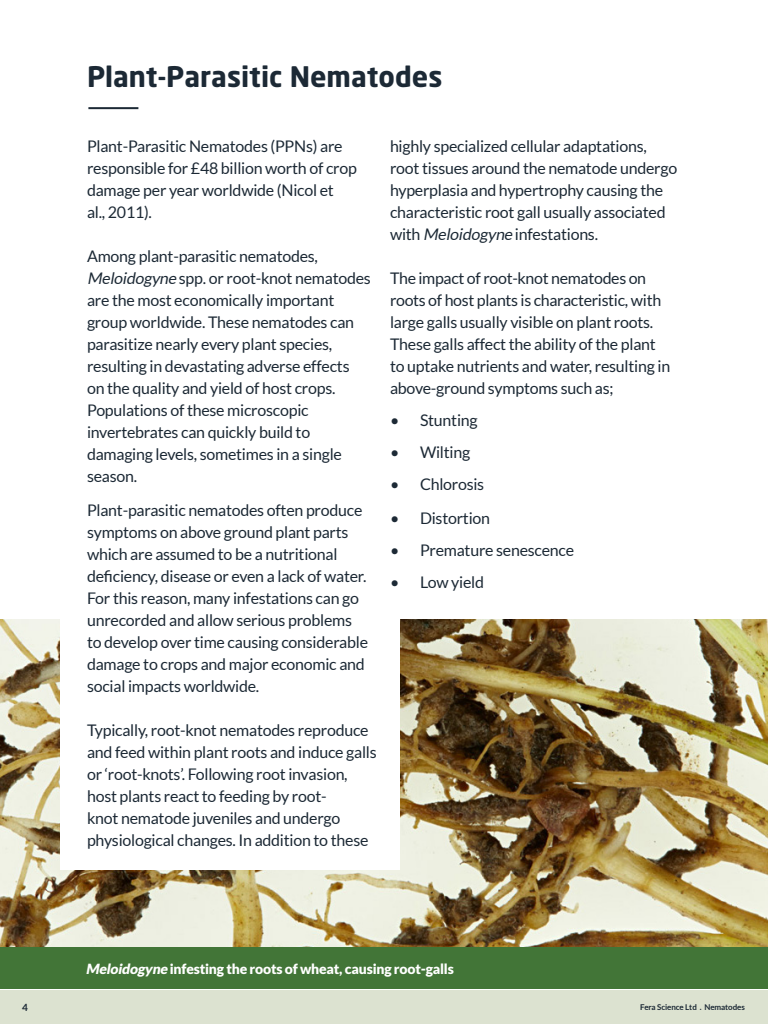
<style>
.page{position:relative;width:768px;height:1024px;background:#fff}
.page>*{position:absolute;margin:0;border:0;box-sizing:border-box;transform-origin:0 0}
.t1{font:700 28px "Neo Sans";color:#1c2935}
.Heading{font:16px/22px "Lato";letter-spacing:-.015em;color:#1c2935}
.Heading-2{font:900 14px "Lato";letter-spacing:-.015em;color:#fff}
.t2{font:700 10px "Lato";color:#1c2935}
.t3{font:700 8px "Lato";letter-spacing:-.01em;color:#1c2935}
.s1{font-style:italic}
</style>
<div class="page">
<img style="left:0;top:619px;width:768px;height:329px">
<div style="left:366px;top:139px;width:34px;height:731px;background:#fff"></div>
<div style="left:60px;top:139px;width:34px;height:731px;background:#fff"></div>
<div style="left:87px;top:139px;width:291px;height:731px;background:#fff"></div>
<div style="left:0;top:948px;width:768px;height:42px;background:#427537"></div>
<hr style="left:88px;top:107px;width:50px;height:2px;background:#1c2935">
<div style="left:0;top:989px;width:768px;height:35px;background:#dce2d0"></div>
<p class="t1" style="left:87px;top:65px;width:357px">Plant-Parasitic Nematodes</p>
<p class="Heading" style="left:87px;top:135px;width:271px">Plant-Parasitic Nematodes (PPNs) are responsible for £48 billion worth of crop damage per year worldwide (Nicol et<br>al., 2011).</p>
<p class="Heading" style="left:87px;top:245px;width:285px">Among plant-parasitic nematodes, <span class="s1">Meloidogyne</span> spp. or root-knot nematodes are the most economically important group worldwide. These nematodes can parasitize nearly every plant species, resulting in devastating adverse effects on the quality and yield of host crops.<br>Populations of these microscopic invertebrates can quickly build to damaging levels, sometimes in a single season.</p>
<p class="Heading" style="left:87px;top:499px;width:283px">Plant-parasitic nematodes often produce symptoms on above ground plant parts which are assumed to be a nutritional deficiency, disease or even a lack of water.<br>For this reason, many infestations can go unrecorded and allow serious problems to develop over time causing considerable damage to crops and major economic and social impacts worldwide.</p>
<p class="Heading" style="left:87px;top:719px;width:291px">Typically, root-knot nematodes reproduce and feed within plant roots and induce galls or ‘root-knots’. Following root invasion, host plants react to feeding by root-<br>knot nematode juveniles and undergo physiological changes. In addition to these</p>
<p class="Heading" style="left:390px;top:135px;width:258px">highly specialized cellular adaptations,</p>
<p class="Heading" style="left:390px;top:157px;width:289px">root tissues around the nematode undergo hyperplasia and hypertrophy causing the characteristic root gall usually associated with <span class="s1">Meloidogyne</span> infestations.</p>
<p class="Heading" style="left:390px;top:267px;width:282px">The impact of root-knot nematodes on roots of host plants is characteristic, with large galls usually visible on plant roots.<br>These galls affect the ability of the plant to uptake nutrients and water, resulting in above-ground symptoms such as;</p>
<p class="Heading" style="left:390px;top:409px;width:89px">• Stunting</p>
<p class="Heading" style="left:390px;top:441px;width:82px">• Wilting</p>
<p class="Heading" style="left:390px;top:473px;width:96px">• Chlorosis</p>
<p class="Heading" style="left:390px;top:507px;width:102px">• Distortion</p>
<p class="Heading" style="left:390px;top:539px;width:186px">• Premature senescence</p>
<p class="Heading" style="left:390px;top:571px;width:95px">• Low yield</p>
<p class="Heading-2" style="left:86px;top:961px;width:370px"><span class="s1">Meloidogyne</span> infesting the roots of wheat, causing root-galls</p>
<p class="t2" style="left:22px;top:1001px;width:7px">4</p>
<p class="t3" style="left:640px;top:1002px;width:106px">Fera Science Ltd . Nematodes</p>
</div>
